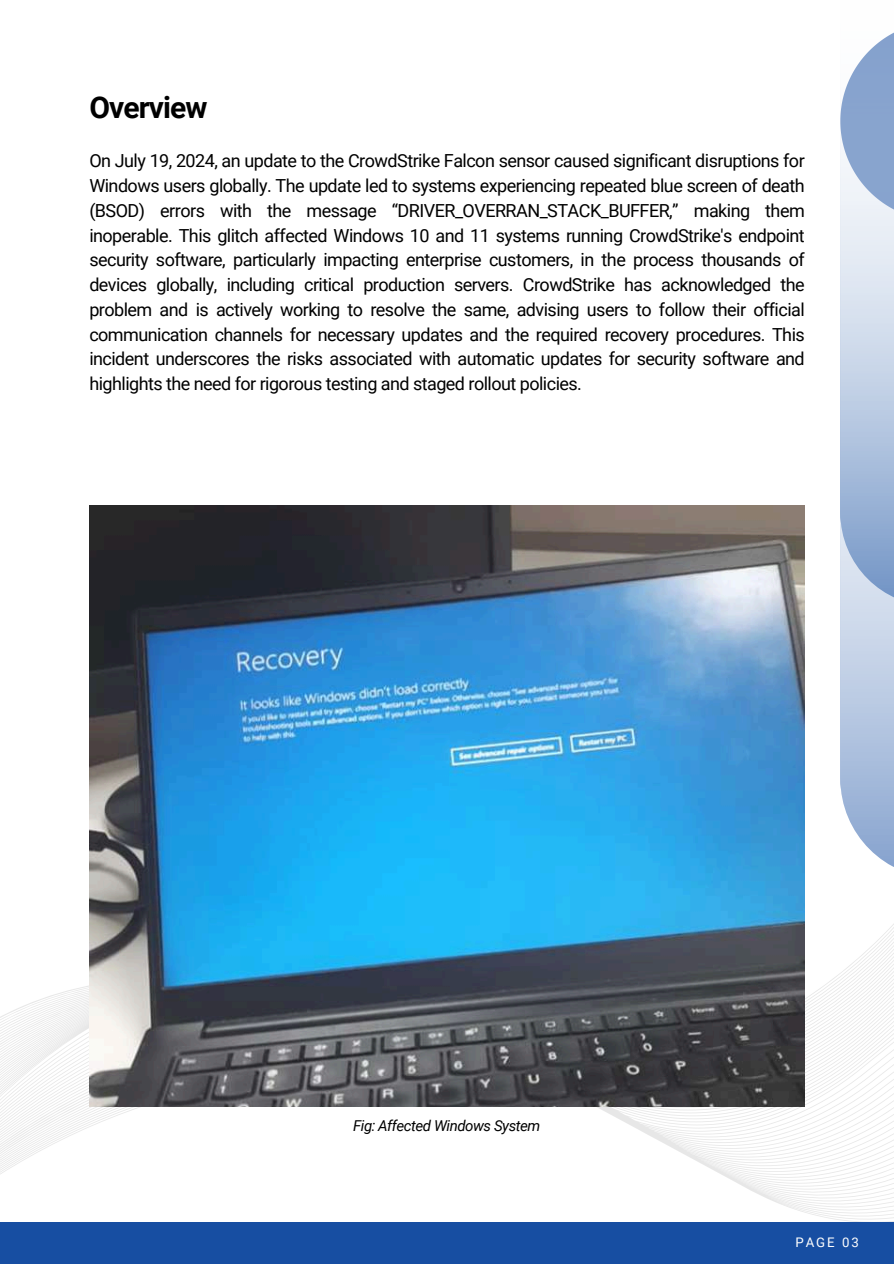
<style>
.page{position:relative;width:894px;height:1264px;background:#fff}
.page>*{position:absolute;margin:0;border:0;box-sizing:border-box;transform-origin:0 0}
.t1{font:700 30px "Roboto";letter-spacing:-.03em;color:#000}
.t2{font:18px/24.8px "Roboto";letter-spacing:-.03em;color:#000;text-align:justify}
.t3{font:italic 15px "Roboto";letter-spacing:-.03em;color:#000}
.t4{font:13.2px "Roboto";letter-spacing:.15em;color:#fff}
</style>
<div class="page">
<svg style="left:0;top:881px;width:893px;height:340px"></svg>
<div style="left:0;top:1221px;width:893px;height:42px;background:#174ea2"></div>
<img style="left:89px;top:505px;width:715px;height:601px">
<svg style="left:840px;top:33px;width:53px;height:834px;background:#b8c9e2"></svg>
<h1 class="t1" style="left:89px;top:90px;width:120px">Overview</h1>
<p class="t2" style="left:89px;top:149px;width:716px">On July 19, 2024, an update to the CrowdStrike Falcon sensor caused significant disruptions for Windows users globally. The update led to systems experiencing repeated blue screen of death (BSOD) errors with the message “DRIVER_OVERRAN_STACK_BUFFER,” making them inoperable. This glitch affected Windows 10 and 11 systems running CrowdStrike's endpoint security software, particularly impacting enterprise customers, in the process thousands of devices globally, including critical production servers. CrowdStrike has acknowledged the problem and is actively working to resolve the same, advising users to follow their official communication channels for necessary updates and the required recovery procedures. This incident underscores the risks associated with automatic updates for security software and highlights the need for rigorous testing and staged rollout policies.</p>
<p class="t3" style="left:353px;top:1117px;width:189px">Fig: Affected Windows System</p>
<p class="t4" style="left:795px;top:1234px;width:65px">PAGE 03</p>
</div>
